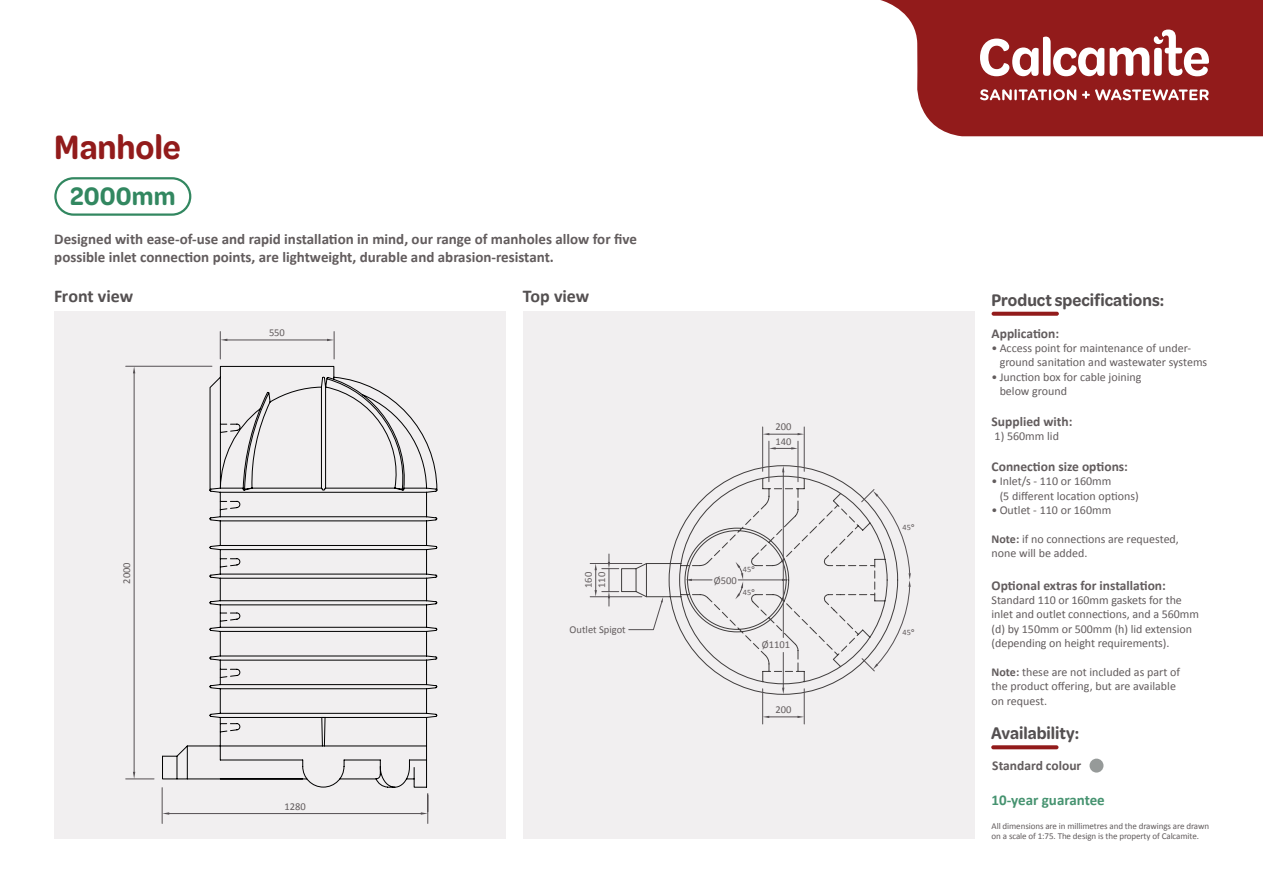
<style>
.page{position:relative;width:1263px;height:893px;background:#fff}
.page>*{position:absolute;margin:0;border:0;box-sizing:border-box;transform-origin:0 0}
.t1{font:600 36px "Omnes Semi Cond";letter-spacing:-.005em;color:#921b1b}
.t2{font:600 27px "Omnes Semi Cond";letter-spacing:.005em;color:#328760}
.t3{font:600 18px "Omnes Semi Cond";color:#545051}
.t4{font:700 18px "Calibri";letter-spacing:-.005em;color:#545051}
.t5{font:700 15px/18px "Calibri";color:#625c5d}
.t6{font:700 15px "Calibri";color:#469370}
.t7{font:700 13.5px "Calibri";color:#625c5d}
.t8{font:12px/14.4px "Calibri";color:#625c5d}
.t9{font:10.5px/14.2px "Calibri";color:#625c5d}
.t10{font:9px/10.8px "Calibri";letter-spacing:-.01em;color:#625c5d}
.t11{font:8.25px "Calibri";color:#625c5d}
.s1{font-family:"Gotham";font-weight:700}
.s2{font-weight:700}
</style>
<div class="page">
<div style="left:54px;top:312px;width:452px;height:527px;background:#ebe9ea"></div>
<div style="left:523px;top:312px;width:451px;height:527px;background:#ebe9ea"></div>
<svg style="left:880px;top:0;width:383px;height:136px;background:#a03838"></svg>
<svg style="left:980px;top:37px;width:124px;height:39px"></svg>
<svg style="left:1110px;top:30px;width:99px;height:46px"></svg>
<svg style="left:980px;top:89px;width:96px;height:11px"></svg>
<svg style="left:1082px;top:89px;width:126px;height:11px"></svg>
<div style="left:54px;top:177px;width:137px;height:39px;border:2px solid #328760;border-radius:18px"></div>
<hr style="left:226px;top:340px;width:102px;height:1px;background:#544f52">
<hr style="left:126px;top:366px;width:86px;height:1px;background:#544f52">
<hr style="left:134px;top:373px;width:1px;height:400px;background:#544f52">
<hr style="left:162px;top:788px;width:1px;height:35px;background:#544f52">
<hr style="left:427px;top:793px;width:1px;height:30px;background:#544f52">
<hr style="left:168px;top:813px;width:254px;height:1px;background:#544f52">
<svg style="left:220px;top:332px;width:7px;height:27px"></svg>
<svg style="left:327px;top:332px;width:8px;height:27px"></svg>
<svg style="left:133px;top:366px;width:2px;height:7px"></svg>
<svg style="left:126px;top:772px;width:28px;height:8px"></svg>
<svg style="left:162px;top:812px;width:7px;height:3px"></svg>
<svg style="left:421px;top:812px;width:7px;height:3px"></svg>
<svg style="left:621px;top:465px;width:254px;height:230px"></svg>
<hr style="left:762px;top:689px;width:1px;height:35px;background:#544f52">
<hr style="left:804px;top:689px;width:1px;height:35px;background:#544f52">
<hr style="left:768px;top:716px;width:31px;height:1px;background:#544f52">
<hr style="left:769px;top:441px;width:1px;height:41px;background:#544f52">
<hr style="left:798px;top:441px;width:1px;height:41px;background:#544f52">
<hr style="left:762px;top:427px;width:1px;height:44px;background:#544f52">
<hr style="left:804px;top:427px;width:1px;height:44px;background:#544f52">
<hr style="left:768px;top:434px;width:31px;height:1px;background:#544f52">
<hr style="left:590px;top:563px;width:52px;height:1px;background:#544f52">
<hr style="left:590px;top:596px;width:52px;height:1px;background:#544f52">
<svg style="left:628px;top:597px;width:35px;height:33px"></svg>
<hr style="left:783px;top:469px;width:1px;height:168px;background:#544f52">
<hr style="left:738px;top:579px;width:45px;height:1px;background:#544f52">
<svg style="left:595px;top:554px;width:24px;height:52px"></svg>
<svg style="left:685px;top:579px;width:27px;height:2px"></svg>
<svg style="left:797px;top:716px;width:7px;height:2px"></svg>
<svg style="left:797px;top:433px;width:7px;height:2px"></svg>
<svg style="left:769px;top:447px;width:29px;height:2px"></svg>
<svg style="left:735px;top:562px;width:8px;height:37px"></svg>
<svg style="left:861px;top:489px;width:50px;height:182px"></svg>
<svg style="left:162px;top:365px;width:276px;height:423px"></svg>
<hr style="left:783px;top:652px;width:1px;height:38px;background:#544f52">
<svg style="left:991px;top:312px;width:68px;height:4px"></svg>
<svg style="left:991px;top:745px;width:67px;height:4px"></svg>
<div style="left:1089px;top:759px;width:14px;height:14px;background:#969a99;border-radius:50%"></div>
<h1 class="t1" style="left:54px;top:122px;width:128px">Manhole</h1>
<h2 class="t2" style="left:70px;top:177px;width:107px">2000mm</h2>
<p class="t5" style="left:54px;top:230px;width:584px">Designed with ease-of-use and rapid installation in mind, our range of manholes allow for five possible inlet connection points, are lightweight, durable and abrasion-resistant.</p>
<h3 class="t4" style="left:54px;top:283px;width:81px">Front view</h3>
<h3 class="t4" style="left:523px;top:283px;width:68px">Top view</h3>
<p class="t9" style="left:119px;top:584px;width:23px;rotate:-90deg">2000</p>
<p class="t9" style="left:269px;top:325px;width:17px">550</p>
<p class="t9" style="left:284px;top:799px;width:23px">1280</p>
<p class="t9" style="left:581px;top:588px;width:17px;line-height:13.4px;rotate:-90deg">160<br>110</p>
<p class="t9" style="left:570px;top:622px;width:58px">Outlet Spigot</p>
<p class="t9" style="left:775px;top:419px;width:17px">200<br>140</p>
<p class="t11" style="left:743px;top:564px;width:14px">45<span class="s1">°</span></p>
<p class="t11" style="left:743px;top:586px;width:14px">45<span class="s1">°</span></p>
<p class="t9" style="left:714px;top:573px;width:24px">Ø500</p>
<p class="t9" style="left:762px;top:637px;width:30px">Ø1101</p>
<p class="t9" style="left:775px;top:702px;width:17px">200</p>
<p class="t11" style="left:902px;top:522px;width:14px">45<span class="s1">°</span></p>
<p class="t11" style="left:902px;top:626px;width:14px">45<span class="s1">°</span></p>
<h3 class="t3" style="left:991px;top:287px;width:174px">Product specifications:</h3>
<p class="t7" style="left:991px;top:324px;width:69px">Application:</p>
<p class="t8" style="left:1000px;top:340px;width:209px;text-indent:-8px">• Access point for maintenance of under&shy;ground sanitation and wastewater systems</p>
<p class="t8" style="left:1000px;top:369px;width:143px;text-indent:-8px">• Junction box for cable joining below ground</p>
<p class="t7" style="left:991px;top:412px;width:82px">Supplied with:</p>
<p class="t8" style="left:994px;top:429px;width:66px">1) 560mm lid</p>
<p class="t7" style="left:991px;top:457px;width:138px">Connection size options:</p>
<p class="t8" style="left:1000px;top:474px;width:141px;text-indent:-8px">• Inlet/s - 110 or 160mm<br>(5 different location options)</p>
<p class="t8" style="left:991px;top:502px;width:121px">• Outlet - 110 or 160mm</p>
<p class="t8" style="left:991px;top:531px;width:189px"><span class="s2">Note:</span> if no connections are requested, none will be added.</p>
<p class="t7" style="left:991px;top:576px;width:176px">Optional extras for installation:</p>
<p class="t8" style="left:991px;top:592px;width:209px">Standard 110 or 160mm gaskets for the inlet and outlet connections, and a 560mm (d) by 150mm or 500mm (h) lid extension (depending on height requirements).</p>
<p class="t8" style="left:991px;top:664px;width:190px"><span class="s2">Note:</span> these are not included as part of the product offering, but are available on request.</p>
<h3 class="t3" style="left:991px;top:721px;width:89px">Availability:</h3>
<p class="t7" style="left:992px;top:756px;width:91px">Standard colour</p>
<p class="t6" style="left:991px;top:789px;width:115px">10-year guarantee</p>
<p class="t10" style="left:991px;top:820px;width:219px">All dimensions are in millimetres and the drawings are drawn on a scale of 1:75. The design is the property of Calcamite.</p>
</div>
